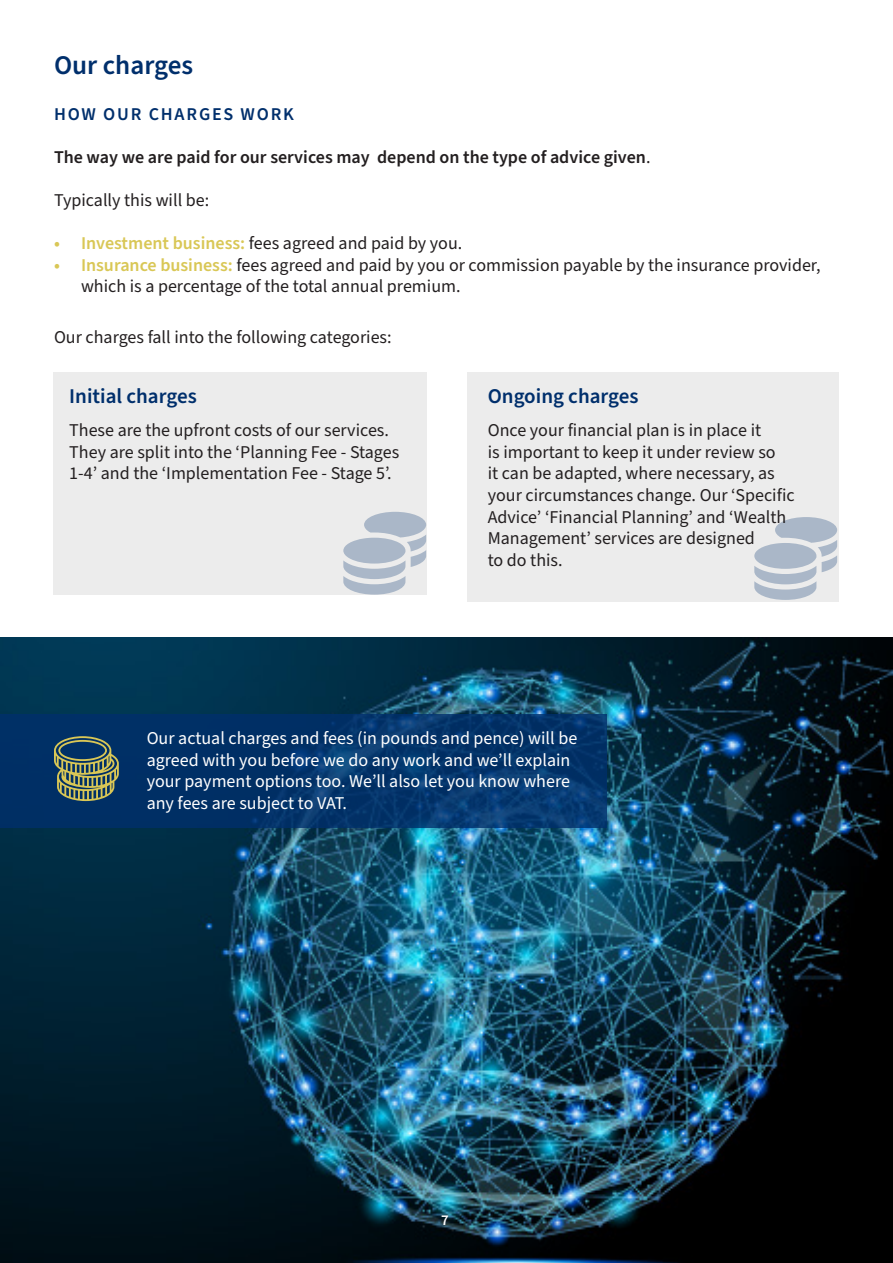
<style>
.page{position:relative;width:893px;height:1263px;background:#fff}
.page>*{position:absolute;margin:0;border:0;box-sizing:border-box;transform-origin:0 0}
.t1{font:600 27px "Source Sans Pro";color:#002f6c}
.t2{font:600 21px "Source Sans Pro";color:#002f6c}
.t3{font:18px/21.6px "Source Sans Pro";color:#231f20}
.t4{font:18px/21.6px "Source Sans Pro";color:#fff}
.t5{font:600 18px "Source Sans Pro";color:#231f20}
.t6{font:600 18px "Source Sans Pro";letter-spacing:.1em;color:#002f6c}
.t7{font:600 15px "Source Sans Pro";color:#fff}
.s1{font-weight:400}
.s2{font-weight:600;color:#d9c756}
</style>
<div class="page">
<img style="left:0;top:638px;width:893px;height:625px">
<svg style="left:0;top:714px;width:606px;height:114px;background:#03336a"></svg>
<svg style="left:54px;top:736px;width:65px;height:65px;background:#576c5f"></svg>
<div style="left:53px;top:372px;width:374px;height:223px;background:#ececec"></div>
<div style="left:468px;top:372px;width:371px;height:230px;background:#ececec"></div>
<svg style="left:343px;top:512px;width:83px;height:83px"></svg>
<svg style="left:754px;top:517px;width:83px;height:83px"></svg>
<p class="t1" style="left:54px;top:47px;width:141px">Our charges</p>
<p class="t6" style="left:54px;top:102px;width:241px">HOW OUR CHARGES WORK</p>
<p class="t5" style="left:54px;top:145px;width:598px">The way we are paid for our services may depend on the type of advice given<span class="s1">.</span></p>
<p class="t3" style="left:54px;top:190px;width:157px">Typically this will be:</p>
<p class="t3" style="left:54px;top:233px;width:410px"><span class="s2">• Investment business:</span> fees agreed and paid by you.</p>
<p class="t3" style="left:81px;top:255px;width:741px;text-indent:-27px"><span class="s2">• Insurance business:</span> fees agreed and paid by you or commission payable by the insurance provider, which is a percentage of the total annual premium.</p>
<p class="t3" style="left:54px;top:326px;width:339px">Our charges fall into the following categories:</p>
<p class="t2" style="left:69px;top:382px;width:129px">Initial charges</p>
<p class="t2" style="left:488px;top:382px;width:152px">Ongoing charges</p>
<p class="t3" style="left:488px;top:420px;width:308px">Once your financial plan is in place it<br>is important to keep it under review so<br>it can be adapted, where necessary, as your circumstances change. Our ‘Specific Advice’ ‘Financial Planning’ and ‘Wealth Management’ services are designed</p>
<p class="t3" style="left:488px;top:550px;width:76px">to do this.</p>
<p class="t3" style="left:69px;top:420px;width:331px">These are the upfront costs of our services.<br>They are split into the ‘Planning Fee - Stages<br>1-4’ and the ‘Implementation Fee - Stage 5’.</p>
<p class="t4" style="left:147px;top:728px;width:432px">Our actual charges and fees (in pounds and pence) will be agreed with you before we do any work and we’ll explain your payment options too. We’ll also let you know where any fees are subject to VAT.</p>
<p class="t7" style="left:441px;top:1210px;width:9px">7</p>
</div>
